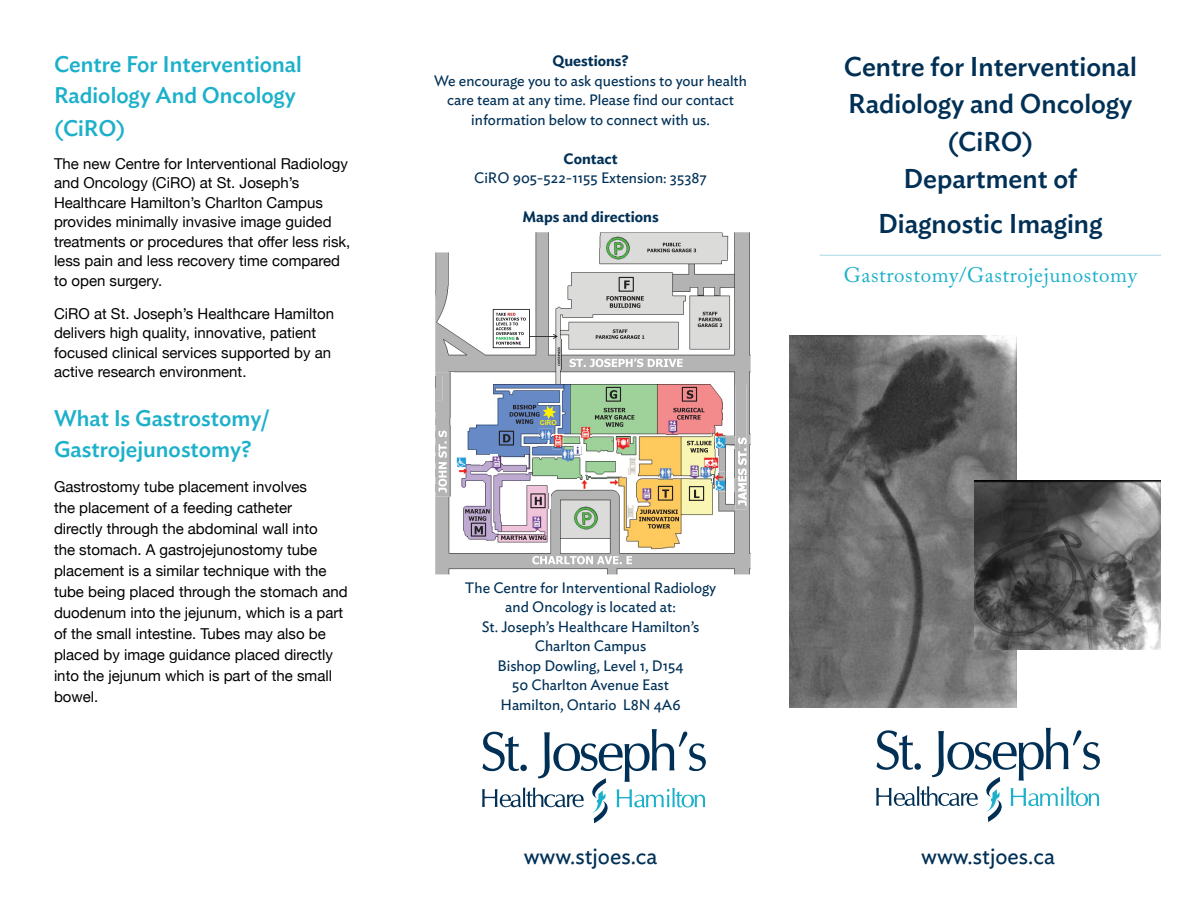
<style>
.page{position:relative;width:1188px;height:918px;background:#fff}
.page>*{position:absolute;margin:0;border:0;box-sizing:border-box;transform-origin:0 0}
.t1{font:500 27px/37.5px "Ideal Sans";color:#003056;text-align:center}
.t2{font:500 22.5px/32px "Ideal Sans";color:#1cb0ca}
.t3{font:22.5px "Ideal Sans";color:#003056}
.t4{font:21px "Adobe Caslon Pro";letter-spacing:.03em;color:#1cb0ca}
.t5{font:15px/21px "Helvetica Neue";color:#000}
.t6{font:15px/19.5px "Ideal Sans";color:#003056;text-align:center}
.t7{font:600 15px "Ideal Sans";color:#003056}
.t8{font:700 6.9px "Arial";color:#fff101}
</style>
<div class="page">
<hr style="left:820px;top:255px;width:341px;height:1px;background:#a6d7e4">
<img style="left:790px;top:336px;width:227px;height:371px">
<svg style="left:876px;top:728px;width:224px;height:94px"></svg>
<svg style="left:482px;top:729px;width:224px;height:94px"></svg>
<img style="left:435px;top:232px;width:316px;height:342px">
<img style="left:626px;top:457px;width:10px;height:18px">
<img style="left:604px;top:236px;width:27px;height:24px">
<img style="left:573px;top:506px;width:26px;height:24px">
<svg style="left:606px;top:277px;width:38px;height:31px"></svg>
<svg style="left:647px;top:243px;width:49px;height:9px"></svg>
<svg style="left:596px;top:329px;width:48px;height:10px"></svg>
<svg style="left:698px;top:312px;width:24px;height:15px"></svg>
<svg style="left:595px;top:408px;width:39px;height:19px"></svg>
<img style="left:455px;top:456px;width:25px;height:13px">
<img style="left:456px;top:465px;width:15px;height:12px">
<img style="left:726px;top:479px;width:9px;height:12px">
<img style="left:711px;top:429px;width:14px;height:7px">
<img style="left:578px;top:477px;width:12px;height:14px">
<img style="left:608px;top:476px;width:14px;height:13px">
<img style="left:561px;top:448px;width:14px;height:15px">
<svg style="left:573px;top:446px;width:9px;height:9px"></svg>
<img style="left:703px;top:456px;width:16px;height:9px">
<img style="left:539px;top:428px;width:14px;height:15px">
<img style="left:689px;top:464px;width:22px;height:1px">
<img style="left:659px;top:466px;width:14px;height:15px">
<img style="left:615px;top:437px;width:15px;height:13px">
<img style="left:580px;top:425px;width:11px;height:16px">
<img style="left:553px;top:434px;width:11px;height:16px">
<img style="left:491px;top:455px;width:12px;height:16px">
<img style="left:530px;top:515px;width:12px;height:16px">
<img style="left:641px;top:486px;width:11px;height:17px">
<img style="left:666px;top:418px;width:12px;height:17px">
<img style="left:605px;top:387px;width:20px;height:15px">
<svg style="left:606px;top:387px;width:15px;height:15px"></svg>
<svg style="left:673px;top:408px;width:31px;height:12px"></svg>
<img style="left:697px;top:387px;width:5px;height:15px">
<svg style="left:682px;top:387px;width:15px;height:15px"></svg>
<svg style="left:639px;top:510px;width:40px;height:19px"></svg>
<svg style="left:501px;top:535px;width:45px;height:5px"></svg>
<img style="left:498px;top:431px;width:20px;height:15px">
<svg style="left:499px;top:431px;width:15px;height:15px"></svg>
<img style="left:530px;top:494px;width:20px;height:15px">
<svg style="left:530px;top:493px;width:16px;height:15px"></svg>
<svg style="left:465px;top:509px;width:25px;height:28px"></svg>
<img style="left:658px;top:486px;width:20px;height:16px">
<svg style="left:658px;top:486px;width:15px;height:15px"></svg>
<img style="left:689px;top:501px;width:20px;height:1px">
<svg style="left:689px;top:465px;width:37px;height:36px"></svg>
<svg style="left:532px;top:556px;width:100px;height:8px"></svg>
<svg style="left:569px;top:359px;width:114px;height:8px"></svg>
<img style="left:436px;top:372px;width:18px;height:125px">
<svg style="left:435px;top:376px;width:10px;height:36px"></svg>
<img style="left:436px;top:418px;width:16px;height:7px">
<svg style="left:435px;top:431px;width:12px;height:62px"></svg>
<img style="left:735px;top:385px;width:11px;height:124px">
<img style="left:627px;top:505px;width:7px;height:14px">
<img style="left:557px;top:339px;width:5px;height:31px">
<svg style="left:493px;top:309px;width:67px;height:57px"></svg>
<img style="left:725px;top:436px;width:10px;height:13px">
<svg style="left:687px;top:436px;width:38px;height:17px"></svg>
<svg style="left:735px;top:436px;width:11px;height:69px"></svg>
<svg style="left:510px;top:405px;width:46px;height:19px"></svg>
<img style="left:974px;top:481px;width:187px;height:168px">
<p class="t2" style="left:54px;top:46px;width:249px">Centre For Interventional<br>Radiology And Oncology (CiRO)</p>
<p class="t5" style="left:54px;top:155px;width:298px;line-height:19.5px">The new Centre for Interventional Radiology and Oncology (CiRO) at St. Joseph’s Healthcare Hamilton’s Charlton Campus provides minimally invasive image guided treatments or procedures that offer less risk, less pain and less recovery time compared to open surgery.</p>
<p class="t5" style="left:54px;top:305px;width:282px;line-height:19.5px">CiRO at St. Joseph’s Healthcare Hamilton delivers high quality, innovative, patient focused clinical services supported by an active research environment.</p>
<p class="t2" style="left:54px;top:401px;width:217px;line-height:31.5px">What Is Gastrostomy/<br>Gastrojejunostomy?</p>
<p class="t5" style="left:54px;top:477px;width:295px">Gastrostomy tube placement involves<br>the placement of a feeding catheter<br>directly through the abdominal wall into<br>the stomach. A gastrojejunostomy tube placement is a similar technique with the tube being placed through the stomach and duodenum into the jejunum, which is a part of the small intestine. Tubes may also be placed by image guidance placed directly into the jejunum which is part of the small bowel.</p>
<p class="t7" style="left:553px;top:49px;width:78px">Questions?</p>
<p class="t6" style="left:434px;top:69px;width:314px">We encourage you to ask questions to your health care team at any time. Please find our contact information below to connect with us.</p>
<p class="t7" style="left:564px;top:146px;width:56px">Contact</p>
<p class="t6" style="left:474px;top:167px;width:234px">CiRO 905-522-1155 Extension: 35387</p>
<p class="t7" style="left:522px;top:205px;width:138px">Maps and directions</p>
<p class="t8" style="left:540px;top:418px;width:19px">CiRO</p>
<p class="t6" style="left:465px;top:576px;width:253px">The Centre for Interventional Radiology and Oncology is located at:</p>
<p class="t6" style="left:482px;top:615px;width:219px">St. Joseph’s Healthcare Hamilton’s<br>Charlton Campus</p>
<p class="t6" style="left:498px;top:654px;width:188px">Bishop Dowling, Level 1, D154</p>
<p class="t6" style="left:512px;top:674px;width:158px">50 Charlton Avenue East</p>
<p class="t6" style="left:501px;top:693px;width:182px">Hamilton, Ontario L8N 4A6</p>
<p class="t3" style="left:524px;top:839px;width:135px">www.stjoes.ca</p>
<p class="t1" style="left:844px;top:45px;width:295px">Centre for Interventional<br>Radiology and Oncology (CiRO)</p>
<p class="t1" style="left:878px;top:154px;width:226px;line-height:45px">Department of<br>Diagnostic Imaging</p>
<p class="t4" style="left:844px;top:262px;width:295px">Gastrostomy/Gastrojejunostomy</p>
<p class="t3" style="left:921px;top:839px;width:135px">www.stjoes.ca</p>
</div>
